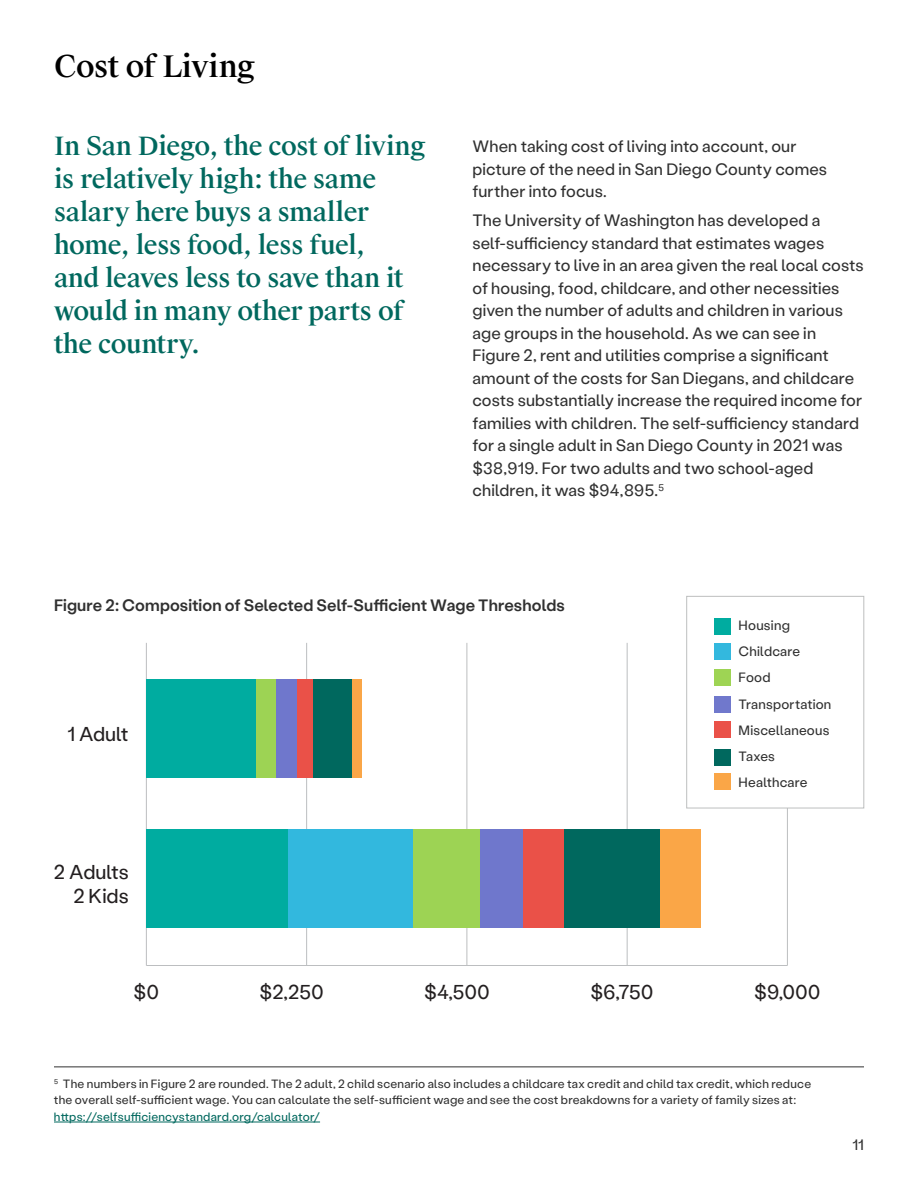
<style>
.page{position:relative;width:918px;height:1188px;background:#fff}
.page>*{position:absolute;margin:0;border:0;box-sizing:border-box;transform-origin:0 0}
.t1{font:500 30px "Suisse Works";letter-spacing:-.015em;color:#000}
.t2{font:500 25.5px/33px "Suisse Works";letter-spacing:-.02em;color:#00685e}
.t3{font:20.1px/24.2px "Stabil Grotesk";color:#231f20;text-align:right}
.t4{font:16.5px/22.5px "Stabil Grotesk";letter-spacing:.005em;color:#303030}
.t5{font:500 16.5px "Stabil Grotesk";letter-spacing:.005em;color:#303030}
.t6{font:15px "Stabil Grotesk";color:#303030}
.t7{font:13.5px/26.2px "Stabil Grotesk";letter-spacing:.015em;color:#303030}
.t8{font:12px/16.5px "Stabil Grotesk";letter-spacing:.02em;color:#303030}
.t9{font:12px "Stabil Grotesk";letter-spacing:.02em;color:#00685e}
</style>
<div class="page">
<hr style="left:146px;top:643px;width:1px;height:323px;background:#bcbec0">
<hr style="left:306px;top:643px;width:1px;height:323px;background:#bcbec0">
<hr style="left:467px;top:643px;width:1px;height:323px;background:#bcbec0">
<hr style="left:627px;top:643px;width:1px;height:323px;background:#bcbec0">
<hr style="left:787px;top:643px;width:1px;height:323px;background:#bcbec0">
<div style="left:351px;top:680px;width:10px;height:98px;background:#faa647"></div>
<div style="left:313px;top:680px;width:38px;height:98px;background:#00685e"></div>
<div style="left:297px;top:680px;width:16px;height:98px;background:#ea5148"></div>
<div style="left:275px;top:680px;width:22px;height:98px;background:#6f77cc"></div>
<div style="left:255px;top:680px;width:20px;height:98px;background:#9dd354"></div>
<div style="left:146px;top:680px;width:109px;height:98px;background:#00aca0"></div>
<div style="left:660px;top:830px;width:40px;height:98px;background:#faa647"></div>
<div style="left:564px;top:830px;width:96px;height:98px;background:#00685e"></div>
<div style="left:522px;top:830px;width:42px;height:98px;background:#ea5148"></div>
<div style="left:480px;top:830px;width:42px;height:98px;background:#6f77cc"></div>
<div style="left:413px;top:830px;width:67px;height:98px;background:#9dd354"></div>
<div style="left:287px;top:830px;width:126px;height:98px;background:#32b8de"></div>
<div style="left:146px;top:830px;width:141px;height:98px;background:#00aca0"></div>
<hr style="left:146px;top:965px;width:641px;height:1px;background:#bcbec0">
<div style="left:686px;top:596px;width:178px;height:212px;background:#fff;border:1px solid #bdbfbf"></div>
<hr style="left:54px;top:1066px;width:810px;height:1px;background:#303030">
<hr style="left:54px;top:1122px;width:266px;height:1px;background:#00685e">
<div style="left:715px;top:619px;width:16px;height:16px;background:#00aca0"></div>
<div style="left:715px;top:644px;width:16px;height:16px;background:#33b8de"></div>
<div style="left:715px;top:670px;width:16px;height:16px;background:#9ed454"></div>
<div style="left:715px;top:696px;width:16px;height:16px;background:#7078cc"></div>
<div style="left:715px;top:722px;width:16px;height:16px;background:#ea5148"></div>
<div style="left:715px;top:750px;width:16px;height:16px;background:#00685e"></div>
<div style="left:715px;top:773px;width:16px;height:17px;background:#faa647"></div>
<h1 class="t1" style="left:54px;top:48px;width:203px">Cost of Living</h1>
<h2 class="t2" style="left:54px;top:130px;width:373px">In San Diego, the cost of living is relatively high: the same salary here buys a smaller home, less food, less fuel,<br>and leaves less to save than it would in many other parts of the country.</h2>
<p class="t4" style="left:472px;top:134px;width:356px">When taking cost of living into account, our picture of the need in San Diego County comes further into focus.</p>
<p class="t4" style="left:472px;top:209px;width:393px">The University of Washington has developed a self-sufficiency standard that estimates wages necessary to live in an area given the real local costs of housing, food, childcare, and other necessities given the number of adults and children in various age groups in the household. As we can see in Figure 2, rent and utilities comprise a significant amount of the costs for San Diegans, and childcare costs substantially increase the required income for families with children. The self-sufficiency standard for a single adult in San Diego County in 2021 was $38,919. For two adults and two school-aged children, it was $94,895.<sup>5</sup></p>
<p class="t5" style="left:54px;top:594px;width:512px">Figure 2: Composition of Selected Self-Sufficient Wage Thresholds</p>
<p class="t3" style="left:67px;top:721px;width:63px">1 Adult</p>
<p class="t3" style="left:54px;top:859px;width:76px">2 Adults<br>2 Kids</p>
<p class="t7" style="left:739px;top:611px;width:94px">Housing<br>Childcare<br>Food<br>Transportation<br>Miscellaneous<br>Taxes<br>Healthcare</p>
<p class="t3" style="left:134px;top:979px;width:27px">$0</p>
<p class="t3" style="left:260px;top:979px;width:66px">$2,250</p>
<p class="t3" style="left:424px;top:979px;width:67px">$4,500</p>
<p class="t3" style="left:591px;top:979px;width:65px">$6,750</p>
<p class="t3" style="left:754px;top:979px;width:68px">$9,000</p>
<p class="t8" style="left:54px;top:1074px;width:759px"><sup>5</sup> The numbers in Figure 2 are rounded. The 2 adult, 2 child scenario also includes a childcare tax credit and child tax credit, which reduce the overall self-sufficient wage. You can calculate the self-sufficient wage and see the cost breakdowns for a variety of family sizes at:</p>
<p class="t9" style="left:54px;top:1108px;width:268px">https://selfsufficiencystandard.org/calculator/</p>
<p class="t6" style="left:852px;top:1134px;width:13px">11</p>
</div>
